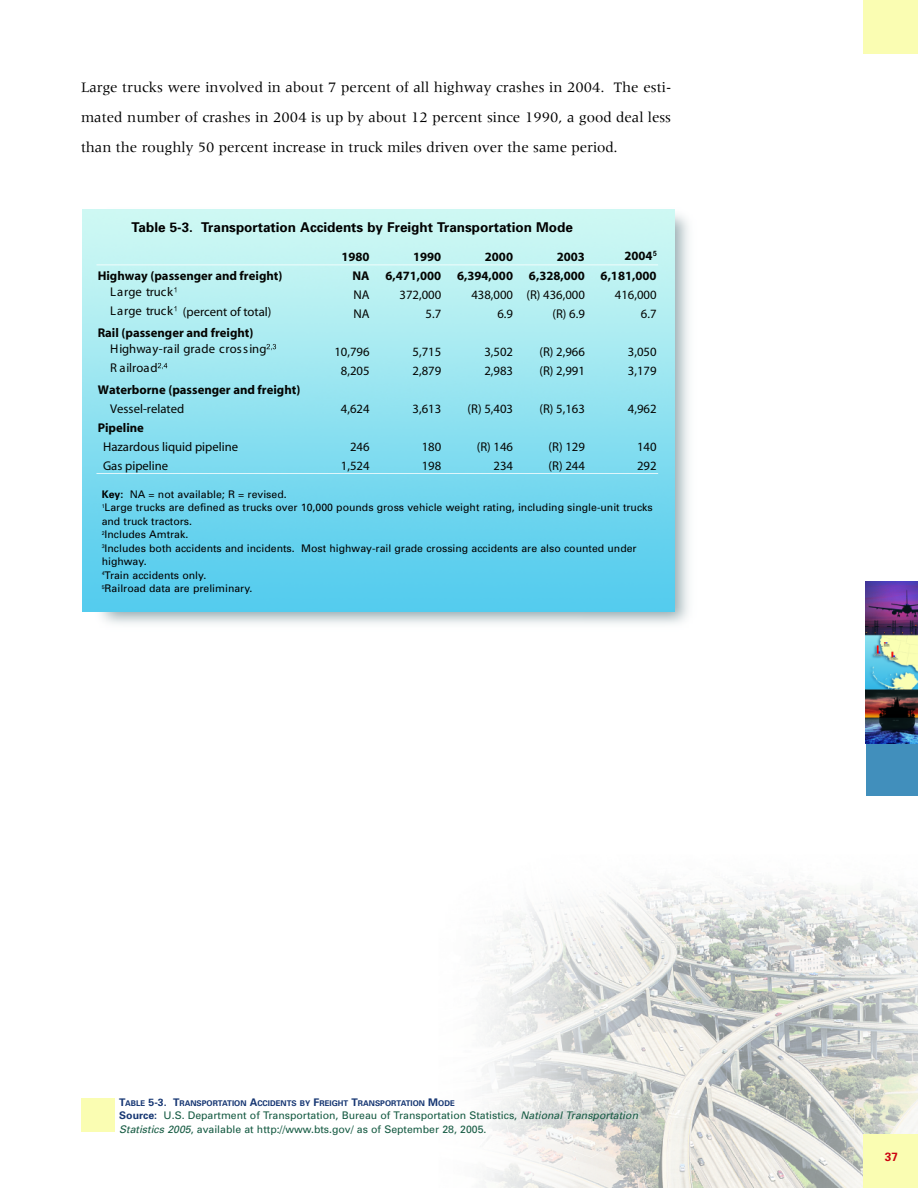
<style>
.page{position:relative;width:918px;height:1188px;background:#fff}
.page>*{position:absolute;margin:0;border:0;box-sizing:border-box;transform-origin:0 0}
.t1{font:15px/30px "Meridien";letter-spacing:-.005em;color:#000;text-align:justify}
.t2{font:700 13.5px "Univers";color:#000}
.t3{font:12.75px/19px "Myriad";color:#040503}
.t4{font:700 12.75px "Myriad";color:#040503}
.t5{font:700 12px "Univers";color:#cc0410}
.t6{font:10.5px/13.5px "Univers";color:#000}
.t7{font:10.5px/13.5px "Univers";color:#155a42}
.t8{font:700 7.8px "Univers";color:#173773}
.s1{font-weight:700}
.s2{font-size:10.5px}
.s3{font-weight:700;color:#173773}
.s4{font-style:italic}
</style>
<div class="page">
<img style="left:484px;top:881px;width:434px;height:307px">
<img style="left:86px;top:209px;width:603px;height:415px">
<img style="left:82px;top:209px;width:592px;height:402px">
<hr style="left:96px;top:264px;width:562px;height:2px;background:#fff">
<hr style="left:96px;top:473px;width:562px;height:1px;background:#fff">
<svg style="left:653px;top:251px;width:4px;height:5px"></svg>
<svg style="left:266px;top:344px;width:10px;height:6px"></svg>
<svg style="left:158px;top:363px;width:9px;height:6px"></svg>
<div style="left:863px;top:0;width:55px;height:54px;background:#fafdb2"></div>
<div style="left:863px;top:1134px;width:55px;height:54px;background:#fafdb2"></div>
<div style="left:81px;top:1098px;width:34px;height:34px;background:#fafdb2"></div>
<div style="left:866px;top:725px;width:52px;height:70px;background:#418fbc"></div>
<img style="left:866px;top:582px;width:52px;height:161px">
<p class="t1" style="left:81px;top:73px;width:592px">Large trucks were involved in about 7 percent of all highway crashes in 2004. The esti&shy;mated number of crashes in 2004 is up by about 12 percent since 1990, a good deal less than the roughly 50 percent increase in truck miles driven over the same period.</p>
<p class="t2" style="left:132px;top:223px;width:443px">Table 5-3. Transportation Accidents by Freight Transportation Mode</p>
<p class="t4" style="left:341px;top:252px;width:30px">1980</p>
<p class="t4" style="left:413px;top:252px;width:30px">1990</p>
<p class="t4" style="left:485px;top:252px;width:30px">2000</p>
<p class="t4" style="left:557px;top:252px;width:30px">2003</p>
<p class="t4" style="left:625px;top:251px;width:30px">2004</p>
<p class="t4" style="left:98px;top:271px;width:186px">Highway (passenger and freight)</p>
<p class="t4" style="left:352px;top:271px;width:162px">NA 6,471,000 6,394,000</p>
<p class="t4" style="left:529px;top:271px;width:129px">6,328,000 6,181,000</p>
<p class="t3" style="left:353px;top:286px;width:18px">NA</p>
<p class="t3" style="left:400px;top:286px;width:43px">372,000</p>
<p class="t3" style="left:471px;top:286px;width:115px">438,000 (R) 436,000</p>
<p class="t3" style="left:615px;top:286px;width:43px">416,000</p>
<p class="t3" style="left:353px;top:305px;width:18px">NA</p>
<p class="t3" style="left:426px;top:305px;width:17px">5.7</p>
<p class="t3" style="left:497px;top:305px;width:17px">6.9</p>
<p class="t3" style="left:553px;top:305px;width:34px">(R) 6.9</p>
<p class="t3" style="left:641px;top:305px;width:17px">6.7</p>
<p class="t4" style="left:98px;top:328px;width:157px">Rail (passenger and freight)</p>
<p class="t3" style="left:334px;top:343px;width:37px">10,796</p>
<p class="t3" style="left:413px;top:343px;width:30px">5,715</p>
<p class="t3" style="left:484px;top:343px;width:30px">3,502</p>
<p class="t3" style="left:540px;top:343px;width:47px">(R) 2,966</p>
<p class="t3" style="left:628px;top:343px;width:30px">3,050</p>
<p class="t3" style="left:341px;top:362px;width:30px">8,205</p>
<p class="t3" style="left:413px;top:362px;width:30px">2,879</p>
<p class="t3" style="left:484px;top:362px;width:30px">2,983</p>
<p class="t3" style="left:540px;top:362px;width:47px">(R) 2,991</p>
<p class="t3" style="left:628px;top:362px;width:30px">3,179</p>
<p class="t4" style="left:98px;top:385px;width:204px">Waterborne (passenger and freight)</p>
<p class="t3" style="left:110px;top:400px;width:76px">Vessel-related</p>
<p class="t3" style="left:341px;top:400px;width:30px">4,624</p>
<p class="t3" style="left:413px;top:400px;width:30px">3,613</p>
<p class="t3" style="left:468px;top:400px;width:47px">(R) 5,403</p>
<p class="t3" style="left:540px;top:400px;width:47px">(R) 5,163</p>
<p class="t3" style="left:628px;top:400px;width:30px">4,962</p>
<p class="t4" style="left:98px;top:423px;width:48px">Pipeline</p>
<p class="t3" style="left:103px;top:438px;width:137px">Hazardous liquid pipeline</p>
<p class="t3" style="left:350px;top:438px;width:21px">246</p>
<p class="t3" style="left:422px;top:438px;width:21px">180</p>
<p class="t3" style="left:477px;top:438px;width:38px">(R) 146</p>
<p class="t3" style="left:549px;top:438px;width:38px">(R) 129</p>
<p class="t3" style="left:637px;top:438px;width:21px">140</p>
<p class="t3" style="left:103px;top:457px;width:67px">Gas pipeline</p>
<p class="t3" style="left:341px;top:457px;width:30px">1,524</p>
<p class="t3" style="left:422px;top:457px;width:21px">198</p>
<p class="t3" style="left:494px;top:457px;width:21px">234</p>
<p class="t3" style="left:549px;top:457px;width:38px">(R) 244</p>
<p class="t3" style="left:637px;top:457px;width:21px">292</p>
<p class="t3" style="left:110px;top:284px;width:64px">Large truck<br>Large truck</p>
<p class="t3" style="left:110px;top:341px;width:158px">Highway-rail grade crossing<br>R ailroad</p>
<p class="t3" style="left:183px;top:304px;width:83px">(percent of tota</p>
<p class="t6" style="left:102px;top:488px;width:553px"><span class="s1">Key:</span> NA = not available; R = revised.<br><sup>1</sup>Large trucks are defined as trucks over 10,000 pounds gross vehicle weight rating, including single-unit trucks and truck tractors.<br><sup>2</sup>Includes Amtrak.<br><sup>3</sup>Includes both accidents and incidents. Most highway-rail grade crossing accidents are also counted under highway.<br><sup>4</sup>Train accidents only.<br><sup>5</sup>Railroad data are preliminary.</p>
<p class="t8" style="left:119px;top:1100px;width:337px"><span class="s2">T</span>ABLE <span class="s2">5-3. T</span>RANSPORTATION <span class="s2">A</span>CCIDENTS BY <span class="s2">F</span>REIGHT <span class="s2">T</span>RANSPORTATION <span class="s2">M</span>ODE</p>
<p class="t7" style="left:119px;top:1110px;width:520px"><span class="s3">Source:</span> U.S. Department of Transportation, Bureau of Transportation Statistics, <span class="s4">National Transportation<br>Statistics 2005</span>, available at http://www.bts.gov/ as of September 28, 2005.</p>
<p class="t5" style="left:885px;top:1153px;width:15px">37</p>
</div>
